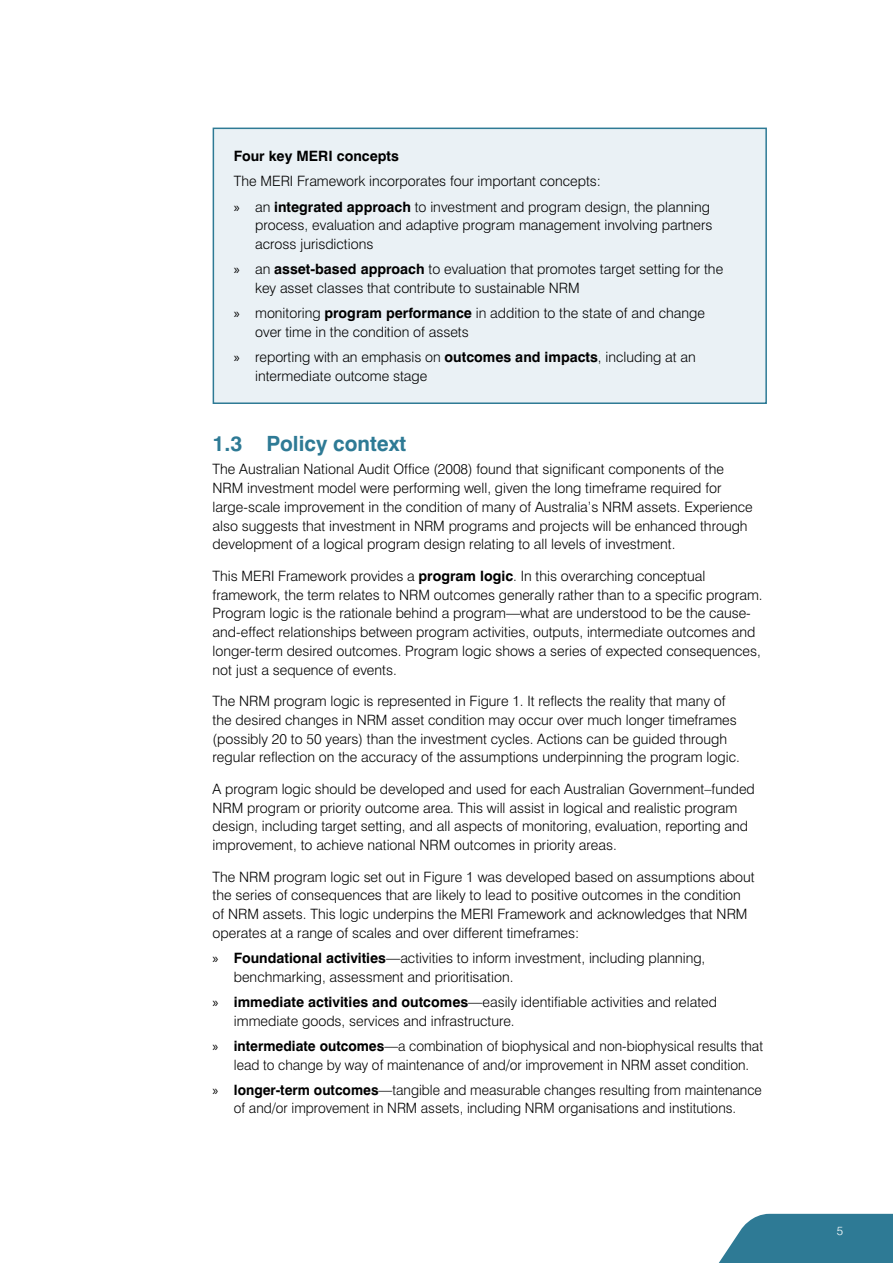
<style>
.page{position:relative;width:893px;height:1263px;background:#fff}
.page>*{position:absolute;margin:0;border:0;box-sizing:border-box;transform-origin:0 0}
.t1{font:700 21px "Swiss 721 BT";color:#2e7a95}
.t2{font:300 14.25px/18.8px "Swiss 721 BT";color:#000}
.t3{font:300 12px "Swiss 721 BT";color:#fff}
.s1{font-weight:700}
.s2{font-family:"Myriad Pro";font-weight:400}
</style>
<div class="page">
<svg style="left:719px;top:1214px;width:174px;height:49px;background:#43879f"></svg>
<div style="left:213px;top:128px;width:554px;height:276px;background:#eaf1f5;border:2px solid #2e7a95"></div>
<p class="t2" style="left:234px;top:144px;width:478px;line-height:25px"><span class="s1">Four key MERI concepts<br></span>The MeRI Framework incorporates four important concepts:<br><span class="s2">»</span> an <span class="s1">integrated approach</span> to investment and program design, the planning</p>
<p class="t2" style="left:255px;top:216px;width:459px">process, evaluation and adaptive program management involving partners across jurisdictions</p>
<p class="t2" style="left:255px;top:260px;width:470px;text-indent:-21px"><span class="s2">»</span> an <span class="s1">asset-based approach</span> to evaluation that promotes target setting for the key asset classes that contribute to sustainable NRM</p>
<p class="t2" style="left:255px;top:304px;width:451px;text-indent:-21px"><span class="s2">»</span> monitoring <span class="s1">program performance</span> in addition to the state of and change over time in the condition of assets</p>
<p class="t2" style="left:255px;top:347px;width:442px;text-indent:-21px"><span class="s2">»</span> reporting with an emphasis on <span class="s1">outcomes and impacts</span>, including at an intermediate outcome stage</p>
<h3 class="t1" style="left:213px;top:431px;width:195px">1.3 Policy context</h3>
<p class="t2" style="left:213px;top:460px;width:542px">The australian National audit office (2008) found that significant components of the NRM investment model were performing well, given the long timeframe required for large-scale improvement in the condition of many of australia’s NRM assets. experience also suggests that investment in NRM programs and projects will be enhanced through development of a logical program design relating to all levels of investment.</p>
<p class="t2" style="left:213px;top:566px;width:552px">This MeRI Framework provides a <span class="s1">program logic</span>. In this overarching conceptual framework, the term relates to NRM outcomes generally rather than to a specific program.<br>Program logic is the rationale behind a program—what are understood to be the cause&shy;and-effect relationships between program activities, outputs, intermediate outcomes and longer-term desired outcomes. Program logic shows a series of expected consequences, not just a sequence of events.</p>
<p class="t2" style="left:213px;top:691px;width:529px">The NRM program logic is represented in Figure 1. It reflects the reality that many of the desired changes in NRM asset condition may occur over much longer timeframes (possibly 20 to 50 years) than the investment cycles. actions can be guided through regular reflection on the accuracy of the assumptions underpinning the program logic.</p>
<p class="t2" style="left:213px;top:779px;width:544px">a program logic should be developed and used for each australian Government–funded NRM program or priority outcome area. This will assist in logical and realistic program design, including target setting, and all aspects of monitoring, evaluation, reporting and improvement, to achieve national NRM outcomes in priority areas.</p>
<p class="t2" style="left:213px;top:867px;width:544px">The NRM program logic set out in Figure 1 was developed based on assumptions about the series of consequences that are likely to lead to positive outcomes in the condition of NRM assets. This logic underpins the MeRI Framework and acknowledges that NRM operates at a range of scales and over different timeframes:</p>
<p class="t2" style="left:234px;top:948px;width:473px;text-indent:-21px"><span class="s2">»</span> <span class="s1">Foundational activities</span>—activities to inform investment, including planning, benchmarking, assessment and prioritisation.</p>
<p class="t2" style="left:234px;top:992px;width:485px;text-indent:-21px"><span class="s2">»</span> <span class="s1">immediate activities and outcomes</span>—easily identifiable activities and related immediate goods, services and infrastructure.</p>
<p class="t2" style="left:213px;top:1036px;width:552px;text-align:center"><span class="s2">»</span> <span class="s1">intermediate outcomes</span>—a combination of biophysical and non-biophysical results that lead to change by way of maintenance of and/or improvement in NRM asset condition.</p>
<p class="t2" style="left:213px;top:1080px;width:551px;text-align:center"><span class="s2">»</span> <span class="s1">longer-term outcomes</span>—tangible and measurable changes resulting from maintenance of and/or improvement in NRM assets, including NRM organisations and institutions.</p>
<p class="t3" style="left:837px;top:1223px;width:8px">5</p>
</div>
